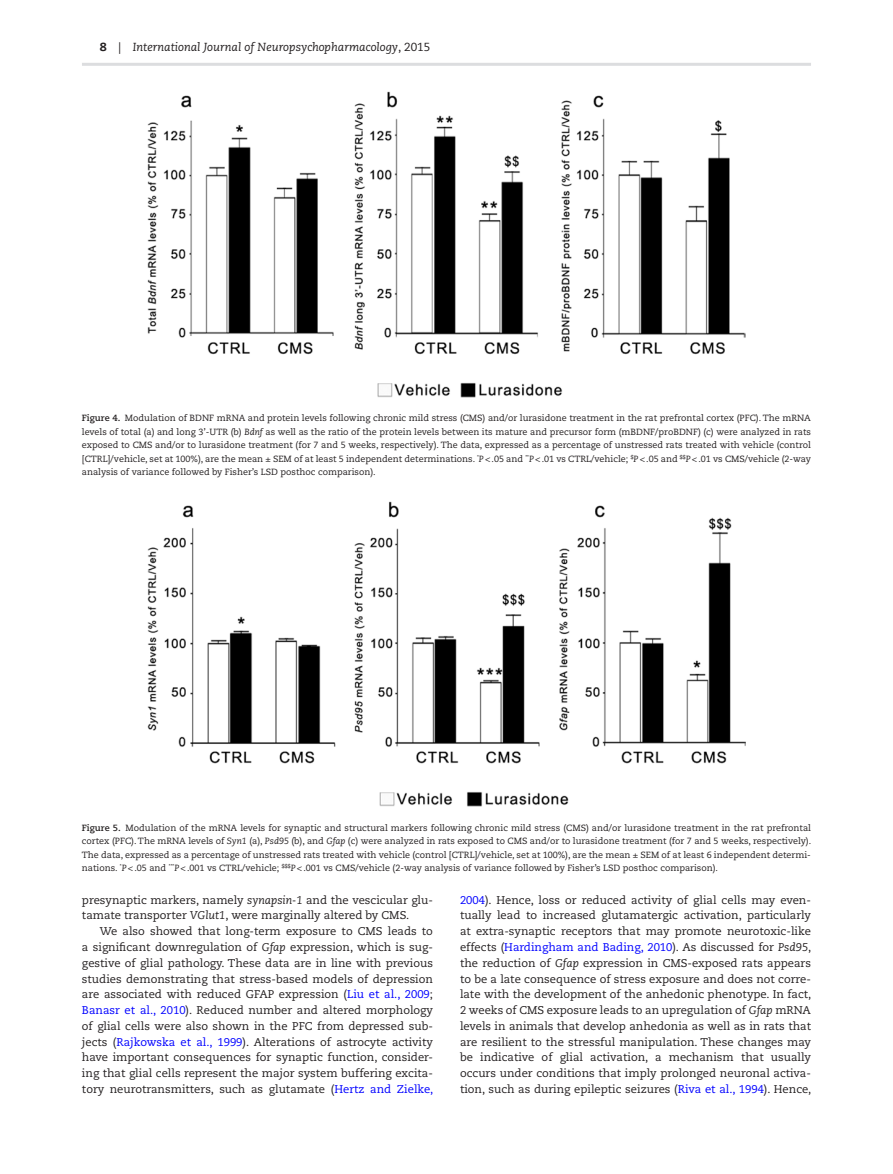
<style>
.page{position:relative;width:893px;height:1174px;background:#fff}
.page>*{position:absolute;margin:0;border:0;box-sizing:border-box;transform-origin:0 0}
.t1{font:italic 11.7px "Caecilia LT Std";color:#231f20}
.t2{font:11.25px/15.8px "Caecilia LT Std";color:#231f20;text-align:justify}
.t3{font:9px/13.5px "Caecilia LT Std";color:#231f20;text-align:justify}
.s1{font-weight:800;font-style:normal}
.s2{font-style:normal}
.s3{font-weight:700}
.s4{font-style:italic}
.s5{color:#00f}
</style>
<div class="page">
<hr style="left:82px;top:63px;width:729px;height:3px;background:#dcdddf">
<img style="left:148px;top:91px;width:597px;height:306px">
<img style="left:148px;top:501px;width:597px;height:305px">
<p class="t1" style="left:100px;top:40px;width:332px"><span class="s1">8</span> <span class="s2">|</span> International Journal of Neuropsychopharmacology<span class="s2">, 2015</span></p>
<p class="t3" style="left:82px;top:411px;width:731px"><span class="s3">Figure 4.</span> Modulation of BDNF mRNA and protein levels following chronic mild stress (CMS) and/or lurasidone treatment in the rat prefrontal cortex (PFC). The mRNA levels of total (a) and long 3’-UTR (b) <span class="s4">Bdnf</span> as well as the ratio of the protein levels between its mature and precursor form (mBDNF/proBDNF) (c) were analyzed in rats exposed to CMS and/or to lurasidone treatment (for 7 and 5 weeks, respectively). The data, expressed as a percentage of unstressed rats treated with vehicle (control [CTRL]/vehicle, set at 100%), are the mean ± SEM of at least 5 independent determinations. <sup>*</sup><span class="s4">P</span>&lt;.05 and <sup>**</sup><span class="s4">P</span>&lt;.01 vs CTRL/vehicle; <sup>$</sup><span class="s4">P</span>&lt;.05 and <sup>$$</sup><span class="s4">P</span>&lt;.01 vs CMS/vehicle (2-way analysis of variance followed by Fisher’s LSD posthoc comparison).</p>
<p class="t3" style="left:82px;top:821px;width:731px"><span class="s3">Figure 5.</span> Modulation of the mRNA levels for synaptic and structural markers following chronic mild stress (CMS) and/or lurasidone treatment in the rat prefrontal cortex (PFC). The mRNA levels of <span class="s4">Syn1</span> (a), <span class="s4">Psd95</span> (b), and <span class="s4">Gfap</span> (c) were analyzed in rats exposed to CMS and/or to lurasidone treatment (for 7 and 5 weeks, respectively).<br>The data, expressed as a percentage of unstressed rats treated with vehicle (control [CTRL]/vehicle, set at 100%), are the mean ± SEM of at least 6 independent determi&shy;nations. <sup>*</sup><span class="s4">P</span>&lt;.05 and <sup>***</sup><span class="s4">P</span>&lt;.001 vs CTRL/vehicle; <sup>$$$</sup><span class="s4">P</span>&lt;.001 vs CMS/vehicle (2-way analysis of variance followed by Fisher’s LSD posthoc comparison).</p>
<p class="t2" style="left:82px;top:892px;width:352px">presynaptic markers, namely <span class="s4">synapsin-1</span> and the vescicular glu&shy;tamate transporter <span class="s4">VGlut1</span>, were marginally altered by CMS.</p>
<p class="t2" style="left:82px;top:923px;width:353px;text-indent:18px">We also showed that long-term exposure to CMS leads to a significant downregulation of <span class="s4">Gfap</span> expression, which is sug&shy;gestive of glial pathology. These data are in line with previous studies demonstrating that stress-based models of depression are associated with reduced GFAP expression (<span class="s5">Liu et al., 2009</span>; <span class="s5">Banasr et al., 2010</span>). Reduced number and altered morphology of glial cells were also shown in the PFC from depressed sub&shy;jects (<span class="s5">Rajkowska et al., 1999</span>). Alterations of astrocyte activity have important consequences for synaptic function, consider&shy;ing that glial cells represent the major system buffering excita&shy;tory neurotransmitters, such as glutamate (<span class="s5">Hertz and Zielke,</span></p>
<p class="t2" style="left:460px;top:892px;width:353px"><span class="s5">2004</span>). Hence, loss or reduced activity of glial cells may even&shy;tually lead to increased glutamatergic activation, particularly at extra-synaptic receptors that may promote neurotoxic-like effects (<span class="s5">Hardingham and Bading, 2010</span>). As discussed for <span class="s4">Psd95</span>, the reduction of <span class="s4">Gfap</span> expression in CMS-exposed rats appears to be a late consequence of stress exposure and does not corre&shy;late with the development of the anhedonic phenotype. In fact, 2 weeks of CMS exposure leads to an upregulation of <span class="s4">Gfap</span> mRNA levels in animals that develop anhedonia as well as in rats that are resilient to the stressful manipulation. These changes may be indicative of glial activation, a mechanism that usually occurs under conditions that imply prolonged neuronal activa&shy;tion, such as during epileptic seizures (<span class="s5">Riva et al., 1994</span>). Hence,</p>
</div>
